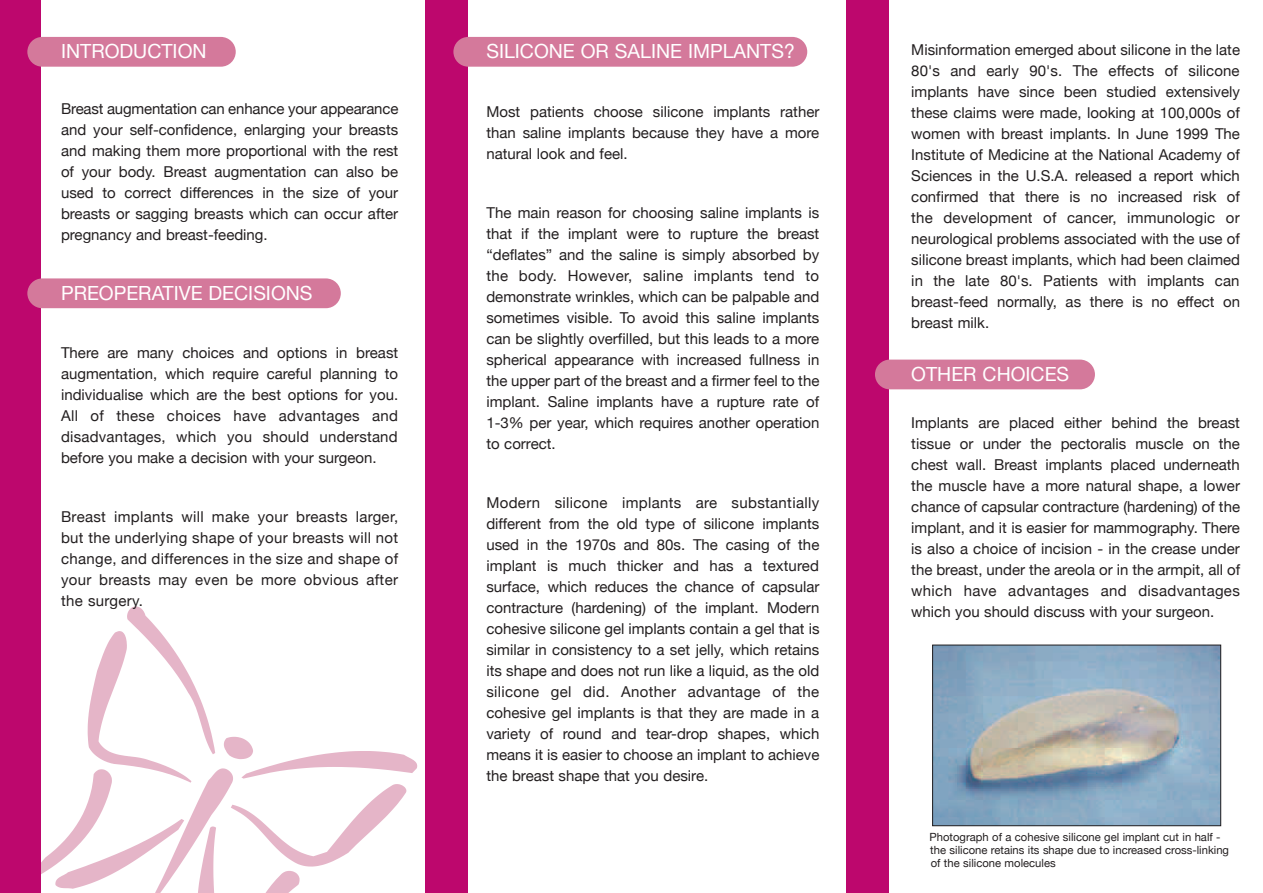
<style>
.page{position:relative;width:1263px;height:893px;background:#fff}
.page>*{position:absolute;margin:0;border:0;box-sizing:border-box;transform-origin:0 0}
.t1{font:19.5px "Helvetica Neue";color:#fff}
.t2{font:15px/21px "Helvetica Neue";color:#231f20;text-align:justify}
.t3{font:11.25px/13px "Helvetica Neue";color:#231f20}
</style>
<div class="page">
<svg style="left:55px;top:606px;width:362px;height:287px"></svg>
<svg style="left:40px;top:769px;width:72px;height:112px"></svg>
<div style="left:0;top:0;width:40px;height:893px;background:#bd076d"></div>
<div style="left:425px;top:0;width:43px;height:893px;background:#bd076d"></div>
<div style="left:846px;top:0;width:43px;height:893px;background:#bd076d"></div>
<div style="left:27px;top:37px;width:209px;height:30px;background:#d4799b;border-radius:15px"></div>
<div style="left:453px;top:37px;width:354px;height:30px;background:#d4799b;border-radius:15px"></div>
<div style="left:875px;top:360px;width:220px;height:29px;background:#d4799b;border-radius:15px"></div>
<div style="left:27px;top:278px;width:314px;height:30px;background:#d4799b;border-radius:15px"></div>
<img style="left:934px;top:647px;width:285px;height:177px">
<div style="left:932px;top:645px;width:289px;height:181px;border:1px solid #231f20"></div>
<h1 class="t1" style="left:61px;top:37px;width:147px">INTRODUCTION</h1>
<p class="t2" style="left:61px;top:99px;width:339px">Breast augmentation can enhance your appearance and your self-confidence, enlarging your breasts and making them more proportional with the rest of your body. Breast augmentation can also be used to correct differences in the size of your breasts or sagging breasts which can occur after pregnancy and breast-feeding.</p>
<h1 class="t1" style="left:61px;top:279px;width:253px">PREOPERATIVE DECISIONS</h1>
<p class="t2" style="left:61px;top:343px;width:339px">There are many choices and options in breast augmentation, which require careful planning to individualise which are the best options for you.<br>All of these choices have advantages and disadvantages, which you should understand before you make a decision with your surgeon.</p>
<p class="t2" style="left:61px;top:507px;width:339px">Breast implants will make your breasts larger, but the underlying shape of your breasts will not change, and differences in the size and shape of your breasts may even be more obvious after the surgery.</p>
<h1 class="t1" style="left:486px;top:37px;width:310px">SILICONE OR SALINE IMPLANTS?</h1>
<p class="t2" style="left:486px;top:102px;width:334px">Most patients choose silicone implants rather than saline implants because they have a more natural look and feel.</p>
<p class="t2" style="left:486px;top:203px;width:335px">The main reason for choosing saline implants is that if the implant were to rupture the breast “deflates” and the saline is simply absorbed by the body. However, saline implants tend to demonstrate wrinkles, which can be palpable and sometimes visible. To avoid this saline implants can be slightly overfilled, but this leads to a more spherical appearance with increased fullness in the upper part of the breast and a firmer feel to the implant. Saline implants have a rupture rate of 1-3% per year, which requires another operation to correct.</p>
<p class="t2" style="left:486px;top:493px;width:335px">Modern silicone implants are substantially different from the old type of silicone implants used in the 1970s and 80s. The casing of the implant is much thicker and has a textured surface, which reduces the chance of capsular contracture (hardening) of the implant. Modern cohesive silicone gel implants contain a gel that is similar in consistency to a set jelly, which retains its shape and does not run like a liquid, as the old silicone gel did. Another advantage of the cohesive gel implants is that they are made in a variety of round and tear-drop shapes, which means it is easier to choose an implant to achieve the breast shape that you desire.</p>
<p class="t2" style="left:911px;top:40px;width:330px">Misinformation emerged about silicone in the late 80's and early 90's. The effects of silicone implants have since been studied extensively these claims were made, looking at 100,000s of women with breast implants. In June 1999 The Institute of Medicine at the National Academy of Sciences in the U.S.A. released a report which confirmed that there is no increased risk of the development of cancer, immunologic or neurological problems associated with the use of silicone breast implants, which had been claimed in the late 80's. Patients with implants can breast-feed normally, as there is no effect on breast milk.</p>
<h1 class="t1" style="left:911px;top:360px;width:159px">OTHER CHOICES</h1>
<p class="t2" style="left:911px;top:413px;width:330px">Implants are placed either behind the breast tissue or under the pectoralis muscle on the chest wall. Breast implants placed underneath the muscle have a more natural shape, a lower chance of capsular contracture (hardening) of the implant, and it is easier for mammography. There is also a choice of incision - in the crease under the breast, under the areola or in the armpit, all of which have advantages and disadvantages which you should discuss with your surgeon.</p>
<p class="t3" style="left:929px;top:831px;width:301px">Photograph of a cohesive silicone gel implant cut in half - the silicone retains its shape due to increased cross-linking of the silicone molecules</p>
</div>
